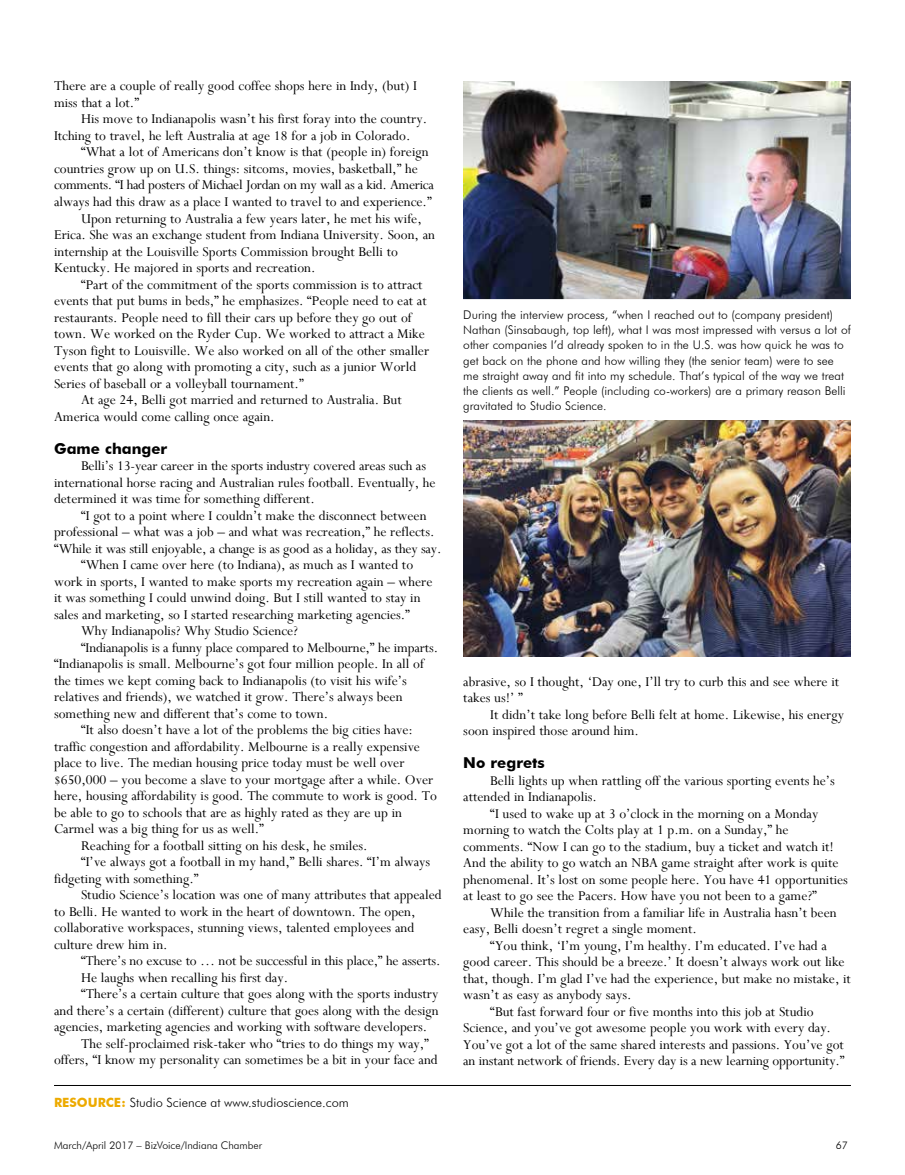
<style>
.page{position:relative;width:905px;height:1175px;background:#fff}
.page>*{position:absolute;margin:0;border:0;box-sizing:border-box;transform-origin:0 0}
.t1{font:15px/16.5px "Perpetua";color:#000}
.t2{font:15px "Perpetua";letter-spacing:-.02em;color:#000}
.t3{font:700 15px "Futura BT";color:#000}
.t4{font:300 12.75px "Futura BT";color:#000}
.t5{font:300 12px/15px "Futura BT";color:#000}
.t6{font:300 10.5px "Futura BT";color:#000}
.s1{font-weight:700;color:#edaa00}
</style>
<div class="page">
<img style="left:463px;top:81px;width:387px;height:218px">
<img style="left:463px;top:420px;width:387px;height:236px">
<hr style="left:54px;top:1085px;width:796px;height:1px;background:#000">
<p class="t1" style="left:54px;top:78px;width:364px">There are a couple of really good coffee shops here in Indy, (but) I miss that a lot.”</p>
<p class="t1" style="left:54px;top:111px;width:374px;text-indent:27px">His move to Indianapolis wasn’t his first foray into the country.<br>Itching to travel, he left Australia at age 18 for a job in Colorado.</p>
<p class="t1" style="left:81px;top:144px;width:349px">“What a lot of Americans don’t know is that (people in) foreign</p>
<p class="t1" style="left:54px;top:160px;width:365px">countries grow up on U.S. things: sitcoms, movies, basketball,” he</p>
<p class="t2" style="left:54px;top:176px;width:381px">comments. “I had posters of Michael Jordan on my wall as a kid. America</p>
<p class="t1" style="left:54px;top:193px;width:379px">always had this draw as a place I wanted to travel to and experience.”</p>
<p class="t1" style="left:81px;top:210px;width:342px">Upon returning to Australia a few years later, he met his wife,</p>
<p class="t1" style="left:54px;top:226px;width:382px">Erica. She was an exchange student from Indiana University. Soon, an</p>
<p class="t1" style="left:54px;top:243px;width:345px">internship at the Louisville Sports Commission brought Belli to</p>
<p class="t1" style="left:54px;top:259px;width:263px">Kentucky. He majored in sports and recreation.</p>
<p class="t1" style="left:81px;top:276px;width:343px">“Part of the commitment of the sports commission is to attract</p>
<p class="t1" style="left:54px;top:292px;width:374px">events that put bums in beds,” he emphasizes. “People need to eat at</p>
<p class="t1" style="left:54px;top:309px;width:359px">restaurants. People need to fill their cars up before they go out of</p>
<p class="t1" style="left:54px;top:325px;width:372px">town. We worked on the Ryder Cup. We worked to attract a Mike</p>
<p class="t1" style="left:54px;top:342px;width:377px">Tyson fight to Louisville. We also worked on all of the other smaller</p>
<p class="t1" style="left:54px;top:358px;width:364px">events that go along with promoting a city, such as a junior World</p>
<p class="t1" style="left:54px;top:375px;width:251px">Series of baseball or a volleyball tournament.”</p>
<p class="t1" style="left:81px;top:391px;width:322px">At age 24, Belli got married and returned to Australia. But</p>
<p class="t1" style="left:54px;top:408px;width:222px">America would come calling once again.</p>
<p class="t3" style="left:54px;top:439px;width:115px">Game changer</p>
<p class="t1" style="left:54px;top:457px;width:383px;text-indent:27px">Belli’s 13-year career in the sports industry covered areas such as international horse racing and Australian rules football. Eventually, he determined it was time for something different.</p>
<p class="t1" style="left:81px;top:507px;width:347px">“I got to a point where I couldn’t make the disconnect between</p>
<p class="t1" style="left:54px;top:523px;width:382px">professional – what was a job – and what was recreation,” he reflects.</p>
<p class="t1" style="left:54px;top:540px;width:389px">“While it was still enjoyable, a change is as good as a holiday, as they say.</p>
<p class="t1" style="left:81px;top:556px;width:333px">“When I came over here (to Indiana), as much as I wanted to</p>
<p class="t1" style="left:54px;top:573px;width:380px">work in sports, I wanted to make sports my recreation again – where</p>
<p class="t1" style="left:54px;top:589px;width:368px">it was something I could unwind doing. But I still wanted to stay in</p>
<p class="t1" style="left:54px;top:606px;width:357px">sales and marketing, so I started researching marketing agencies.”</p>
<p class="t1" style="left:81px;top:622px;width:218px">Why Indianapolis? Why Studio Science?</p>
<p class="t1" style="left:81px;top:639px;width:358px">“Indianapolis is a funny place compared to Melbourne,” he imparts.</p>
<p class="t1" style="left:54px;top:655px;width:371px">“Indianapolis is small. Melbourne’s got four million people. In all of</p>
<p class="t1" style="left:54px;top:672px;width:354px">the times we kept coming back to Indianapolis (to visit his wife’s</p>
<p class="t1" style="left:54px;top:688px;width:350px">relatives and friends), we watched it grow. There’s always been</p>
<p class="t1" style="left:54px;top:705px;width:275px">something new and different that’s come to town.</p>
<p class="t1" style="left:81px;top:721px;width:333px">“It also doesn’t have a lot of the problems the big cities have:</p>
<p class="t1" style="left:54px;top:738px;width:367px">traffic congestion and affordability. Melbourne is a really expensive</p>
<p class="t1" style="left:54px;top:754px;width:352px">place to live. The median housing price today must be well over</p>
<p class="t1" style="left:54px;top:771px;width:381px">$650,000 – you become a slave to your mortgage after a while. Over</p>
<p class="t1" style="left:54px;top:787px;width:384px">here, housing affordability is good. The commute to work is good. To</p>
<p class="t1" style="left:54px;top:804px;width:349px">be able to go to schools that are as highly rated as they are up in</p>
<p class="t1" style="left:54px;top:820px;width:211px">Carmel was a big thing for us as well.”</p>
<p class="t1" style="left:81px;top:837px;width:288px">Reaching for a football sitting on his desk, he smiles.</p>
<p class="t1" style="left:81px;top:853px;width:351px">“I’ve always got a football in my hand,” Belli shares. “I’m always</p>
<p class="t1" style="left:54px;top:870px;width:146px">fidgeting with something.”</p>
<p class="t1" style="left:81px;top:886px;width:362px">Studio Science’s location was one of many attributes that appealed</p>
<p class="t1" style="left:54px;top:903px;width:363px">to Belli. He wanted to work in the heart of downtown. The open,</p>
<p class="t1" style="left:54px;top:919px;width:362px">collaborative workspaces, stunning views, talented employees and</p>
<p class="t1" style="left:54px;top:936px;width:115px">culture drew him in.</p>
<p class="t1" style="left:81px;top:952px;width:361px">“There’s no excuse to … not be successful in this place,” he asserts.</p>
<p class="t1" style="left:81px;top:969px;width:208px">He laughs when recalling his first day.</p>
<p class="t1" style="left:81px;top:985px;width:359px">“There’s a certain culture that goes along with the sports industry</p>
<p class="t1" style="left:54px;top:1002px;width:386px">and there’s a certain (different) culture that goes along with the design</p>
<p class="t1" style="left:54px;top:1018px;width:375px">agencies, marketing agencies and working with software developers.</p>
<p class="t1" style="left:81px;top:1035px;width:349px">The self-proclaimed risk-taker who “tries to do things my way,”</p>
<p class="t1" style="left:54px;top:1051px;width:385px">offers, “I know my personality can sometimes be a bit in your face and</p>
<p class="t4" style="left:54px;top:1095px;width:296px"><span class="s1">RESOURCE:</span> Studio Science at www.studioscience.com</p>
<p class="t5" style="left:463px;top:307px;width:389px">During the interview process, “when I reached out to (company president)<br>Nathan (Sinsabaugh, top left), what I was most impressed with versus a lot of other companies I’d already spoken to in the U.S. was how quick he was to get back on the phone and how willing they (the senior team) were to see me straight away and fit into my schedule. That’s typical of the way we treat the clients as well.” People (including co-workers) are a primary reason Belli gravitated to Studio Science.</p>
<p class="t1" style="left:463px;top:673px;width:377px">abrasive, so I thought, ‘Day one, I’ll try to curb this and see where it takes us!’ ”</p>
<p class="t1" style="left:463px;top:706px;width:382px;text-indent:27px">It didn’t take long before Belli felt at home. Likewise, his energy soon inspired those around him.</p>
<p class="t3" style="left:463px;top:754px;width:83px">No regrets</p>
<p class="t1" style="left:463px;top:772px;width:373px;text-indent:27px">Belli lights up when rattling off the various sporting events he’s attended in Indianapolis.</p>
<p class="t1" style="left:463px;top:805px;width:386px;text-indent:27px">“I used to wake up at 3 o’clock in the morning on a Monday morning to watch the Colts play at 1 p.m. on a Sunday,” he comments. “Now I can go to the stadium, buy a ticket and watch it!<br>And the ability to go watch an NBA game straight after work is quite phenomenal. It’s lost on some people here. You have 41 opportunities at least to go see the Pacers. How have you not been to a game?”</p>
<p class="t1" style="left:463px;top:904px;width:375px;text-indent:27px">While the transition from a familiar life in Australia hasn’t been easy, Belli doesn’t regret a single moment.</p>
<p class="t1" style="left:490px;top:937px;width:338px">“You think, ‘I’m young, I’m healthy. I’m educated. I’ve had a</p>
<p class="t1" style="left:463px;top:953px;width:383px">good career. This should be a breeze.’ It doesn’t always work out like</p>
<p class="t1" style="left:463px;top:970px;width:389px">that, though. I’m glad I’ve had the experience, but make no mistake, it</p>
<p class="t1" style="left:463px;top:986px;width:170px">wasn’t as easy as anybody says.</p>
<p class="t1" style="left:490px;top:1003px;width:325px">“But fast forward four or five months into this job at Studio</p>
<p class="t1" style="left:463px;top:1019px;width:369px">Science, and you’ve got awesome people you work with every day.</p>
<p class="t1" style="left:463px;top:1036px;width:382px">You’ve got a lot of the same shared interests and passions. You’ve got</p>
<p class="t1" style="left:463px;top:1052px;width:383px">an instant network of friends. Every day is a new learning opportunity.”</p>
<p class="t6" style="left:54px;top:1139px;width:209px">March/April 2017 – BizVoice/Indiana Chamber</p>
<p class="t6" style="left:835px;top:1139px;width:14px">67</p>
</div>
